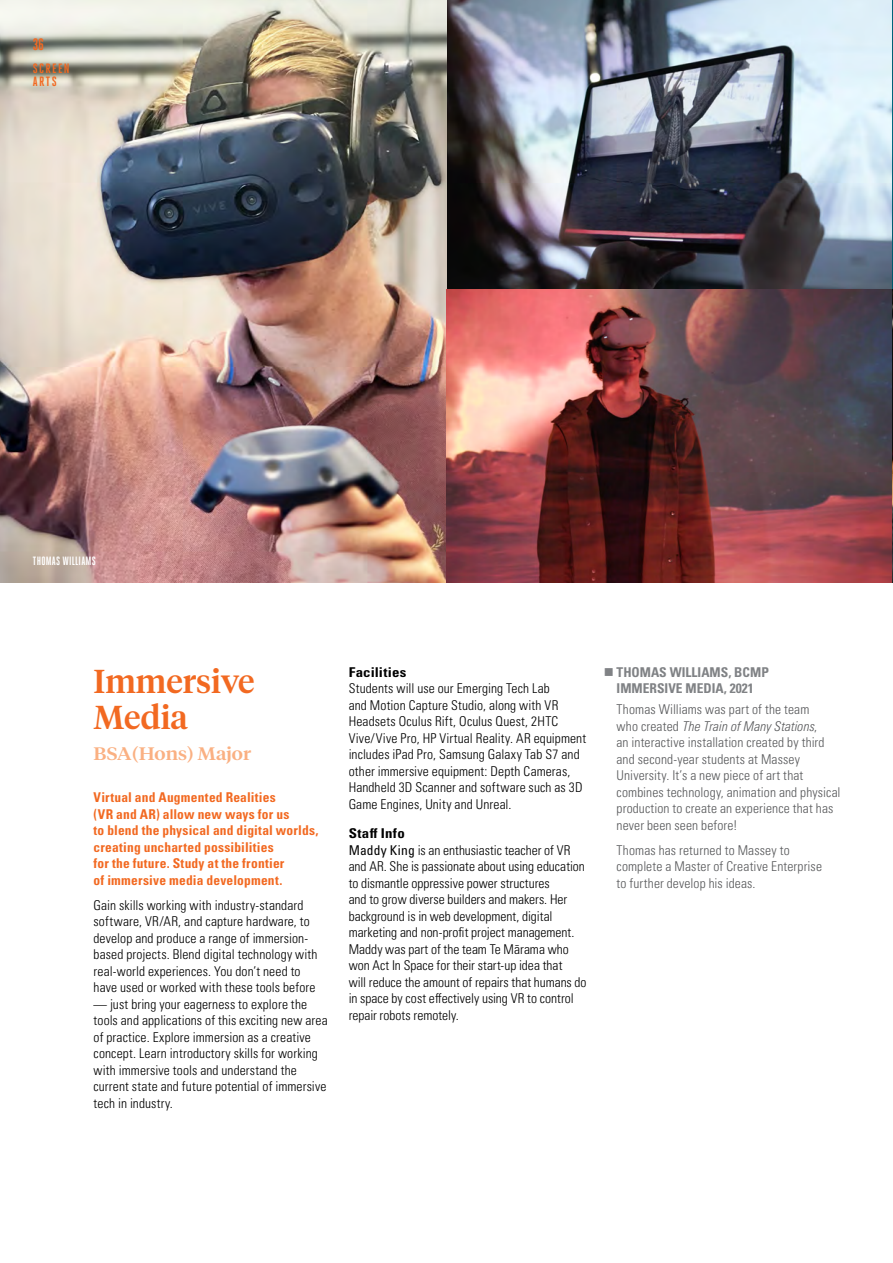
<style>
.page{position:relative;width:893px;height:1263px;background:#fff}
.page>*{position:absolute;margin:0;border:0;box-sizing:border-box;transform-origin:0 0}
.t1{font:500 33px/36px "Tiempos Headline";color:#f26921}
.t2{font:500 18px "Tiempos Headline";color:#fab082;scale:1.1 1}
.t3{font:700 16.5px "Heroic Condensed";color:#f26921}
.t4{font:300 condensed 13.5px/16.5px "Univers LT Pro";letter-spacing:.005em;color:#000}
.t5{font:300 condensed 13.5px/16.5px "Univers LT Pro";letter-spacing:.01em;color:#58595b}
.t6{font:700 condensed 13.5px/16.5px "Univers LT Pro";letter-spacing:.015em;color:#f26921}
.t7{font:700 condensed 13.5px/16.5px "Univers LT Pro";color:#808285}
.t8{font:700 condensed 13.5px "Univers LT Pro";letter-spacing:.005em;color:#000;scale:1.1 1}
.t9{font:700 13.5px/13.5px "Heroic Condensed";letter-spacing:.09em;color:#f26921;scale:1.1 1}
.t10{font:700 12px "Heroic Condensed";letter-spacing:.025em;color:#fff}
.s1{font-weight:700}
.s2{font-weight:400}
.s3{font-style:italic}
</style>
<div class="page">
<img style="left:446px;top:0;width:447px;height:289px">
<img style="left:0;top:0;width:446px;height:582px">
<img style="left:446px;top:289px;width:447px;height:293px">
<p class="t3" style="left:33px;top:35px;width:13px">36</p>
<p class="t9" style="left:33px;top:61px;width:35px">SCREEN<br>ARTS</p>
<p class="t10" style="left:33px;top:554px;width:64px">THOMAS WILLIAMS</p>
<h1 class="t1" style="left:94px;top:662px;width:163px">Immersive<br>Media</h1>
<h2 class="t2" style="left:94px;top:742px;width:145px">BSA(Hons) Major</h2>
<p class="t6" style="left:94px;top:789px;width:226px">Virtual and Augmented Realities<br>(VR and AR) allow new ways for us<br>to blend the physical and digital worlds, creating uncharted possibilities<br>for the future. Study at the frontier<br>of immersive media development.</p>
<p class="t4" style="left:94px;top:896px;width:226px">Gain skills working with industry-standard software, VR/AR, and capture hardware, to develop and produce a range of immersion&shy;based projects. Blend digital technology with real-world experiences. You don’t need to have used or worked with these tools before</p>
<p class="t4" style="left:94px;top:995px;width:236px">— just bring your eagerness to explore the tools and applications of this exciting new area of practice. Explore immersion as a creative concept. Learn introductory skills for working with immersive tools and understand the current state and future potential of immersive tech in industry.</p>
<p class="t8" style="left:349px;top:664px;width:54px">Facilities</p>
<p class="t4" style="left:349px;top:680px;width:239px">Students will use our Emerging Tech Lab<br>and Motion Capture Studio, along with VR Headsets Oculus Rift, Oculus Quest, 2HTC Vive/Vive Pro, HP Virtual Reality. AR equipment includes iPad Pro, Samsung Galaxy Tab S7 and other immersive equipment: Depth Cameras, Handheld 3D Scanner and software such as 3D Game Engines, Unity and Unreal.</p>
<p class="t4" style="left:349px;top:824px;width:239px"><span class="s1">Staff Info<br></span><span class="s2">Maddy King</span> is an enthusiastic teacher of VR and AR. She is passionate about using education to dismantle oppressive power structures<br>and to grow diverse builders and makers. Her background is in web development, digital marketing and non-profit project management.<br>Maddy was part of the team Te Mārama who won Act In Space for their start-up idea that<br>will reduce the amount of repairs that humans do in space by cost effectively using VR to control repair robots remotely.</p>
<p class="t7" style="left:617px;top:664px;width:154px">THOMAS WILLIAMS, BCMP<br>IMMERSIVE MEDIA, 2021</p>
<p class="t5" style="left:617px;top:700px;width:226px">Thomas Williams was part of the team<br>who created <span class="s3">The Train of Many Stations</span>,<br>an interactive installation created by third and second-year students at Massey University. It’s a new piece of art that combines technology, animation and physical production to create an experience that has never been seen before!</p>
<p class="t5" style="left:617px;top:841px;width:207px">Thomas has returned to Massey to complete a Master of Creative Enterprise to further develop his ideas.</p>
</div>
